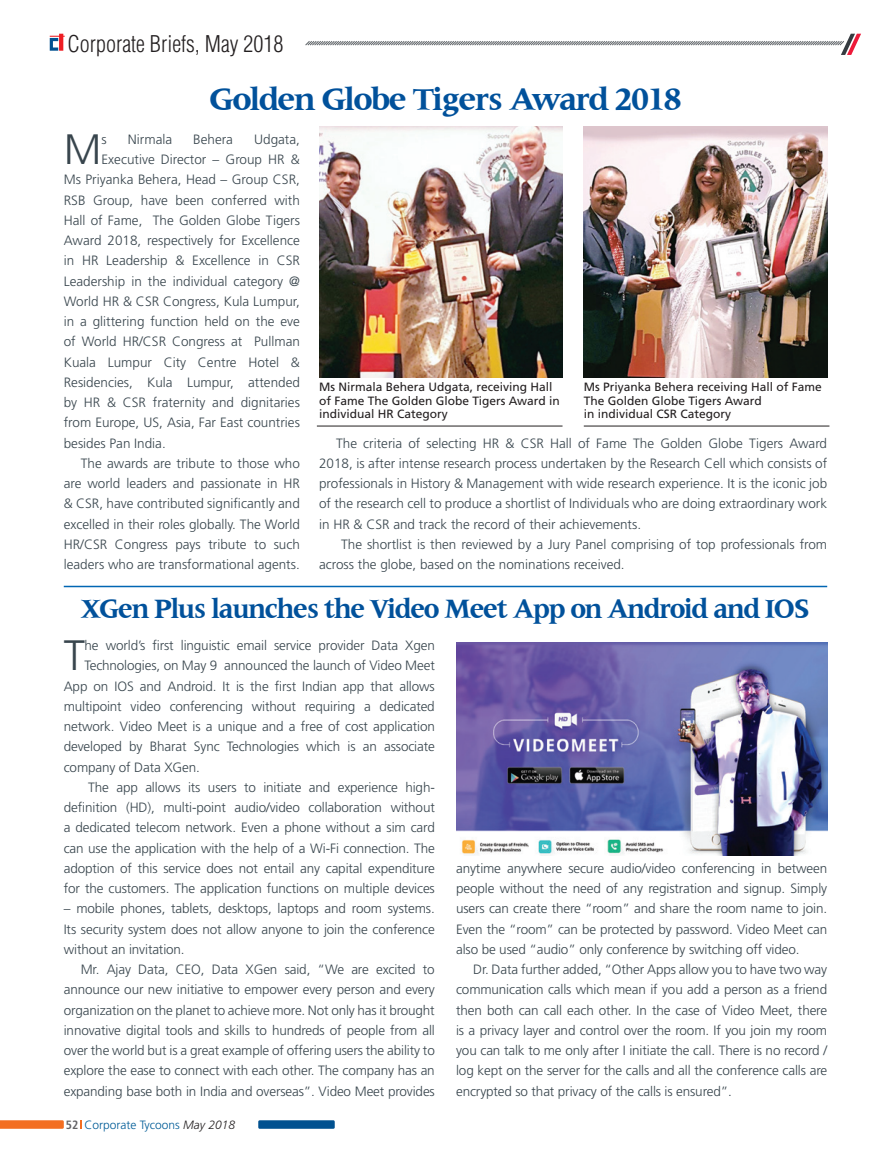
<style>
.page{position:relative;width:891px;height:1161px;background:#fff}
.page>*{position:absolute;margin:0;border:0;box-sizing:border-box;transform-origin:0 0}
.t1{font:300 42.45px "Frutiger";color:#38454d}
.t2{font:700 33px "Latin 725 BT";letter-spacing:-.05em;color:#01519b}
.t3{font:700 28.5px "Latin 725 BT";letter-spacing:-.05em;color:#01519b;scale:.95 1}
.t4{font:300 condensed 22.5px "Helvetica";color:#231f20}
.t5{font:300 13.5px/20.2px "Frutiger";letter-spacing:-.01em;color:#38454d;text-align:justify}
.t6{font:12px/13.5px "Frutiger";color:#231f20}
.t7{font:300 12px "Frutiger";color:#015c97}
.s1{font-weight:700;font-stretch:condensed;color:#636366}
.s2{font-style:italic;color:#231f20}
</style>
<div class="page">
<svg style="left:0;top:1120px;width:64px;height:9px"></svg>
<div style="left:258px;top:1120px;width:77px;height:9px;background:#015190;border-radius:2px"></div>
<svg style="left:50px;top:34px;width:15px;height:17px"></svg>
<svg style="left:305px;top:34px;width:556px;height:21px"></svg>
<hr style="left:64px;top:586px;width:763px;height:1px;background:#0166b3">
<img style="left:456px;top:642px;width:371px;height:214px">
<img style="left:319px;top:127px;width:244px;height:251px">
<img style="left:584px;top:127px;width:243px;height:251px">
<hr style="left:317px;top:426px;width:246px;height:1px;background:#231f20">
<hr style="left:584px;top:426px;width:245px;height:1px;background:#231f20">
<h3 class="t4" style="left:67px;top:30px;width:218px">Corporate Briefs, May 2018</h3>
<h2 class="t2" style="left:209px;top:80px;width:474px">Golden Globe Tigers Award 2018</h2>
<h1 class="t1" style="left:64px;top:125px;width:39px">M</h1>
<p class="t5" style="left:102px;top:129px;width:7px">s</p>
<p class="t5" style="left:128px;top:129px;width:46px">Nirmala</p>
<p class="t5" style="left:193px;top:129px;width:41px">Behera</p>
<p class="t5" style="left:254px;top:129px;width:47px">Udgata,</p>
<p class="t5" style="left:102px;top:149px;width:200px">Executive Director – Group HR &amp;</p>
<p class="t5" style="left:64px;top:170px;width:238px">Ms Priyanka Behera, Head – Group CSR,</p>
<p class="t5" style="left:64px;top:190px;width:238px">RSB Group, have been conferred with</p>
<p class="t5" style="left:64px;top:210px;width:238px">Hall of Fame, The Golden Globe Tigers</p>
<p class="t5" style="left:64px;top:230px;width:238px">Award 2018, respectively for Excellence</p>
<p class="t5" style="left:64px;top:251px;width:238px">in HR Leadership &amp; Excellence in CSR</p>
<p class="t5" style="left:64px;top:271px;width:238px">Leadership in the individual category @</p>
<p class="t5" style="left:64px;top:291px;width:238px">World HR &amp; CSR Congress, Kula Lumpur,</p>
<p class="t5" style="left:64px;top:311px;width:238px">in a glittering function held on the eve</p>
<p class="t5" style="left:64px;top:332px;width:238px">of World HR/CSR Congress at Pullman</p>
<p class="t5" style="left:64px;top:352px;width:238px">Kuala Lumpur City Centre Hotel &amp;</p>
<p class="t5" style="left:64px;top:372px;width:238px">Residencies, Kula Lumpur, attended</p>
<p class="t5" style="left:64px;top:392px;width:238px">by HR &amp; CSR fraternity and dignitaries</p>
<p class="t5" style="left:64px;top:413px;width:238px">from Europe, US, Asia, Far East countries</p>
<p class="t5" style="left:64px;top:433px;width:104px">besides Pan India.</p>
<p class="t5" style="left:81px;top:453px;width:221px">The awards are tribute to those who</p>
<p class="t5" style="left:64px;top:473px;width:238px">are world leaders and passionate in HR</p>
<p class="t5" style="left:64px;top:494px;width:238px">&amp; CSR, have contributed significantly and</p>
<p class="t5" style="left:64px;top:514px;width:238px">excelled in their roles globally. The World</p>
<p class="t5" style="left:64px;top:534px;width:238px">HR/CSR Congress pays tribute to such</p>
<p class="t5" style="left:64px;top:554px;width:238px">leaders who are transformational agents.</p>
<p class="t6" style="left:319px;top:381px;width:242px">Ms Nirmala Behera Udgata, receiving Hall of Fame The Golden Globe Tigers Award in individual HR Category</p>
<p class="t6" style="left:584px;top:381px;width:240px">Ms Priyanka Behera receiving Hall of Fame<br>The Golden Globe Tigers Award<br>in individual CSR Category</p>
<p class="t5" style="left:319px;top:433px;width:510px;text-indent:17px">The criteria of selecting HR &amp; CSR Hall of Fame The Golden Globe Tigers Award 2018, is after intense research process undertaken by the Research Cell which consists of professionals in History &amp; Management with wide research experience. It is the iconic job of the research cell to produce a shortlist of Individuals who are doing extraordinary work in HR &amp; CSR and track the record of their achievements.</p>
<p class="t5" style="left:319px;top:534px;width:510px;text-indent:22px">The shortlist is then reviewed by a Jury Panel comprising of top professionals from across the globe, based on the nominations received.</p>
<h3 class="t3" style="left:82px;top:592px;width:768px">XGen Plus launches the Video Meet App on Android and IOS</h3>
<h1 class="t1" style="left:64px;top:632px;width:23px">T</h1>
<p class="t5" style="left:85px;top:635px;width:352px">he world’s first linguistic email service provider Data Xgen</p>
<p class="t5" style="left:85px;top:656px;width:352px">Technologies, on May 9 announced the launch of Video Meet</p>
<p class="t5" style="left:64px;top:676px;width:373px">App on IOS and Android. It is the first Indian app that allows</p>
<p class="t5" style="left:64px;top:696px;width:373px">multipoint video conferencing without requiring a dedicated</p>
<p class="t5" style="left:64px;top:716px;width:373px">network. Video Meet is a unique and a free of cost application</p>
<p class="t5" style="left:64px;top:737px;width:373px">developed by Bharat Sync Technologies which is an associate</p>
<p class="t5" style="left:64px;top:757px;width:138px">company of Data XGen.</p>
<p class="t5" style="left:88px;top:777px;width:348px">The app allows its users to initiate and experience high-</p>
<p class="t5" style="left:64px;top:797px;width:373px">definition (HD), multi-point audio/video collaboration without</p>
<p class="t5" style="left:64px;top:818px;width:373px">a dedicated telecom network. Even a phone without a sim card</p>
<p class="t5" style="left:64px;top:838px;width:373px">can use the application with the help of a Wi-Fi connection. The</p>
<p class="t5" style="left:64px;top:858px;width:373px">adoption of this service does not entail any capital expenditure</p>
<p class="t5" style="left:64px;top:878px;width:373px">for the customers. The application functions on multiple devices</p>
<p class="t5" style="left:64px;top:899px;width:373px">– mobile phones, tablets, desktops, laptops and room systems.<br>Its security system does not allow anyone to join the conference without an invitation.</p>
<p class="t5" style="left:64px;top:959px;width:373px;text-indent:17px">Mr. Ajay Data, CEO, Data XGen said, “We are excited to announce our new initiative to empower every person and every organization on the planet to achieve more. Not only has it brought innovative digital tools and skills to hundreds of people from all over the world but is a great example of offering users the ability to explore the ease to connect with each other. The company has an expanding base both in India and overseas”. Video Meet provides</p>
<p class="t7" style="left:66px;top:1118px;width:171px"><span class="s1">52</span> Corporate Tycoons <span class="s2">May 2018</span></p>
<p class="t5" style="left:456px;top:858px;width:373px">anytime anywhere secure audio/video conferencing in between people without the need of any registration and signup. Simply users can create there “room” and share the room name to join.<br>Even the “room” can be protected by password. Video Meet can also be used “audio” only conference by switching off video.</p>
<p class="t5" style="left:456px;top:959px;width:373px;text-indent:17px">Dr. Data further added, “Other Apps allow you to have two way communication calls which mean if you add a person as a friend then both can call each other. In the case of Video Meet, there is a privacy layer and control over the room. If you join my room you can talk to me only after I initiate the call. There is no record / log kept on the server for the calls and all the conference calls are encrypted so that privacy of the calls is ensured”.</p>
</div>
